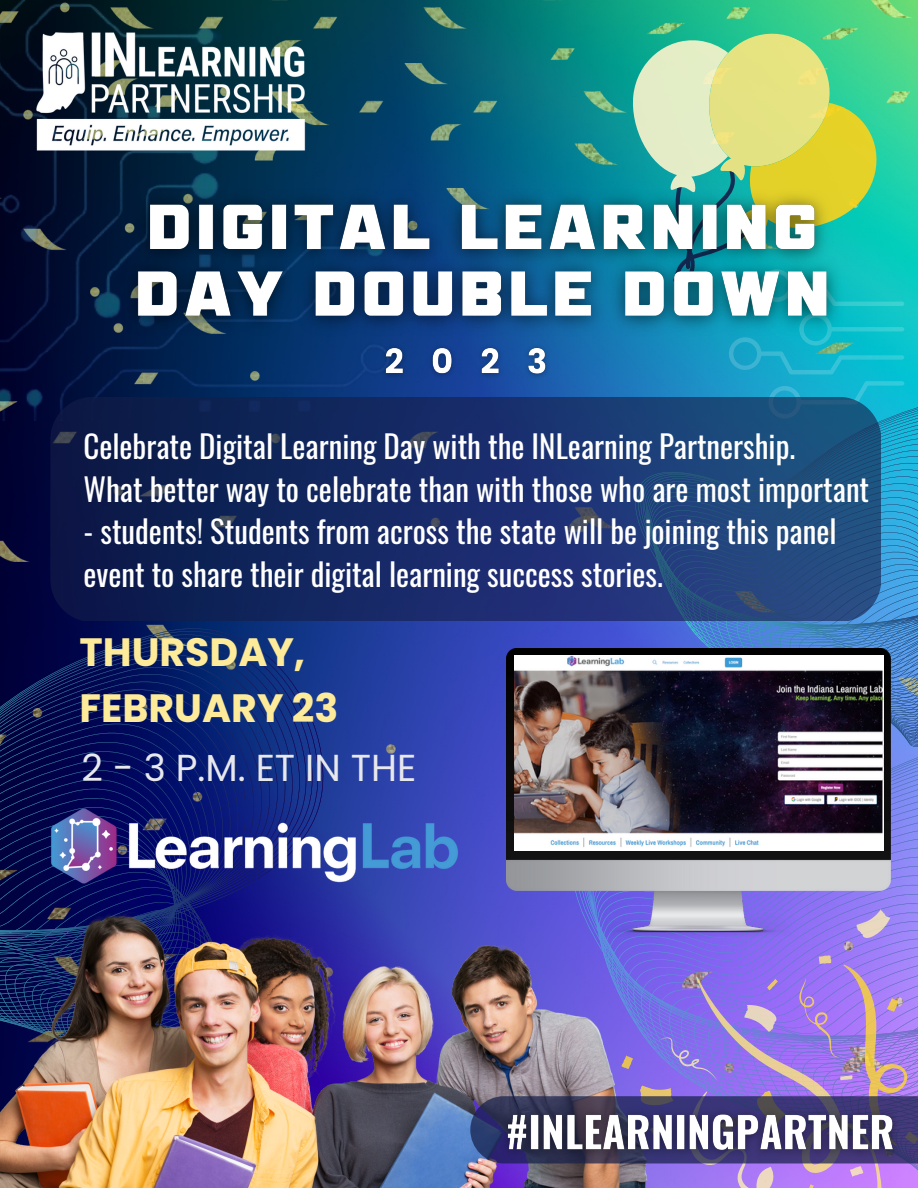
<style>
.page{position:relative;width:918px;height:1188px;background:#fff}
.page>*{position:absolute;margin:0;border:0;box-sizing:border-box;transform-origin:0 0}
.t1{font:700 39.45px/55.2px "Poppins";color:#feeb99}
.t2{font:37.5px "Poppins";color:#e7e8ec}
.t3{font:31.05px/42.8px "Oswald";color:#fff}
</style>
<div class="page">
<img style="left:0;top:0;width:918px;height:908px">
<img style="left:0;top:0;width:391px;height:421px">
<svg style="left:663px;top:747px;width:255px;height:206px;background:#857cea"></svg>
<svg style="left:634px;top:397px;width:284px;height:350px;background:#3c8fcf"></svg>
<img style="left:50px;top:805px;width:409px;height:81px">
<img style="left:506px;top:648px;width:384px;height:293px">
<img style="left:514px;top:655px;width:369px;height:195px">
<svg style="left:855px;top:905px;width:37px;height:37px"></svg>
<img style="left:0;top:908px;width:663px;height:280px">
<img style="left:36px;top:32px;width:269px;height:120px">
<svg style="left:50px;top:397px;width:831px;height:224px;background:#183169"></svg>
<svg style="left:591px;top:14px;width:313px;height:292px;background:#78d094"></svg>
<img style="left:111px;top:144px;width:748px;height:244px">
<img style="left:375px;top:330px;width:208px;height:66px">
<img style="left:470px;top:953px;width:448px;height:235px">
<img style="left:492px;top:1085px;width:417px;height:93px">
<p class="t3" style="left:83px;top:423px;width:787px">Celebrate Digital Learning Day with the INLearning Partnership.<br>What better way to celebrate than with those who are most important</p>
<p class="t3" style="left:83px;top:509px;width:755px">- students! Students from across the state will be joining this panel event to share their digital learning success stories.</p>
<p class="t1" style="left:79px;top:625px;width:260px">THURSDAY,<br>FEBRUARY 23</p>
<p class="t2" style="left:81px;top:742px;width:336px">2 - 3 P.M. ET IN THE</p>
</div>
